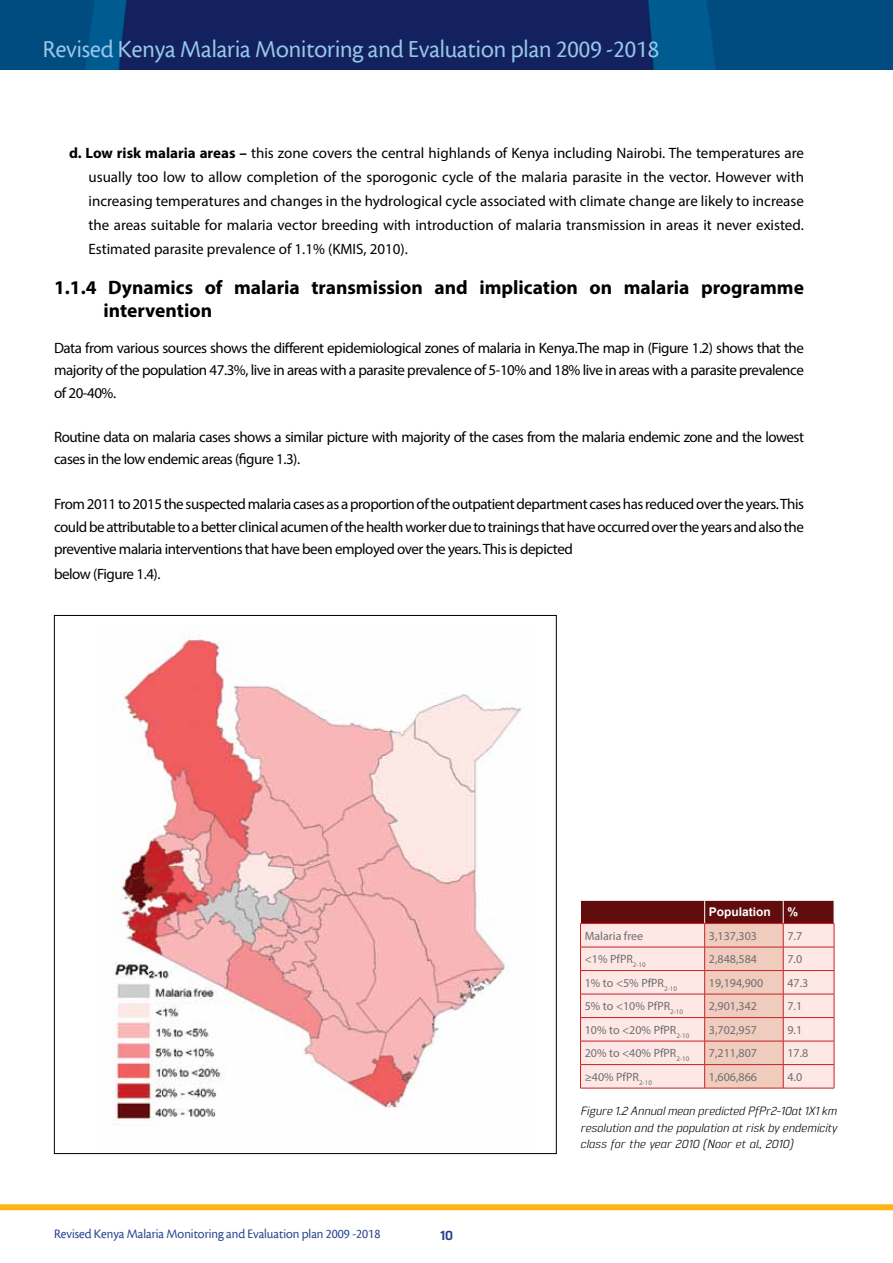
<style>
.page{position:relative;width:893px;height:1263px;background:#fff}
.page>*{position:absolute;margin:0;border:0;box-sizing:border-box;transform-origin:0 0}
.t1{font:25.5px "Cronos Display";color:#97c7eb}
.t2{font:700 19.5px/22.5px "Myriad Pro";color:#000}
.t3{font:15px/22.5px "Myriad Pro";letter-spacing:-.03em;color:#000;text-align:justify}
.t4{font:13.5px "Cronos Display";color:#25408f}
.t5{font:700 13.5px "Eund";color:#25408f}
.t6{font:12px "Myriad Pro";color:#6d6e71}
.t7{font:italic 12px/16.5px "Eund";color:#000;text-align:justify}
.t8{font:700 12px "Arial";color:#fff}
.s1{font-weight:700}
</style>
<div class="page">
<img style="left:0;top:0;width:893px;height:70px">
<div style="left:0;top:1204px;width:893px;height:6px;background:#fcb515"></div>
<hr style="left:580px;top:1088px;width:125px;height:1px;background:#c72027">
<hr style="left:705px;top:1088px;width:78px;height:1px;background:#c72027">
<svg style="left:580px;top:900px;width:255px;height:188px;background:#e4bdb8"></svg>
<hr style="left:783px;top:1064px;width:51px;height:1px;background:#c72027">
<hr style="left:783px;top:1088px;width:51px;height:1px;background:#c72027">
<img style="left:112px;top:633px;width:409px;height:492px">
<h1 class="t1" style="left:43px;top:36px;width:618px">Revised Kenya Malaria Monitoring and Evaluation plan 2009 -2018</h1>
<p class="t3" style="left:89px;top:141px;width:717px;line-height:24px;text-indent:-20px"><span class="s1">d. Low risk malaria areas –</span> this zone covers the central highlands of Kenya including Nairobi. The temperatures are usually too low to allow completion of the sporogonic cycle of the malaria parasite in the vector. However with increasing temperatures and changes in the hydrological cycle associated with climate change are likely to increase the areas suitable for malaria vector breeding with introduction of malaria transmission in areas it never existed.<br>Estimated parasite prevalence of 1.1% (KMIS, 2010).</p>
<h2 class="t2" style="left:103px;top:276px;width:702px;text-indent:-49px">1.1.4 Dynamics of malaria transmission and implication on malaria programme intervention</h2>
<p class="t3" style="left:54px;top:336px;width:751px">Data from various sources shows the different epidemiological zones of malaria in Kenya.The map in (Figure 1.2) shows that the majority of the population 47.3%, live in areas with a parasite prevalence of 5-10% and 18% live in areas with a parasite prevalence of 20-40%.</p>
<p class="t3" style="left:54px;top:425px;width:752px">Routine data on malaria cases shows a similar picture with majority of the cases from the malaria endemic zone and the lowest cases in the low endemic areas (figure 1.3).</p>
<p class="t3" style="left:54px;top:493px;width:751px">From 2011 to 2015 the suspected malaria cases as a proportion of the outpatient department cases has reduced over the years. This could be attributable to a better clinical acumen of the health worker due to trainings that have occurred over the years and also the preventive malaria interventions that have been employed over the years. This is depicted</p>
<p class="t3" style="left:54px;top:563px;width:108px">below (Figure 1.4).</p>
<p class="t8" style="left:709px;top:903px;width:64px">Population</p>
<p class="t8" style="left:787px;top:903px;width:12px">%</p>
<p class="t4" style="left:54px;top:1227px;width:328px">Revised Kenya Malaria Monitoring and Evaluation plan 2009 -2018</p>
<p class="t5" style="left:440px;top:1227px;width:14px">10</p>
<p class="t6" style="left:585px;top:928px;width:60px">Malaria free</p>
<p class="t6" style="left:709px;top:928px;width:50px">3,137,303</p>
<p class="t6" style="left:787px;top:928px;width:16px">7.7</p>
<p class="t6" style="left:585px;top:952px;width:63px">&lt;1% PfPR<sub>2-10</sub></p>
<p class="t6" style="left:709px;top:952px;width:50px">2,848,584</p>
<p class="t6" style="left:787px;top:952px;width:16px">7.0</p>
<p class="t6" style="left:585px;top:975px;width:94px">1% to &lt;5% PfPR<sub>2-10</sub></p>
<p class="t6" style="left:709px;top:975px;width:56px">19,194,900</p>
<p class="t6" style="left:787px;top:975px;width:22px">47.3</p>
<p class="t6" style="left:585px;top:999px;width:100px">5% to &lt;10% PfPR<sub>2-10</sub></p>
<p class="t6" style="left:709px;top:999px;width:50px">2,901,342</p>
<p class="t6" style="left:787px;top:999px;width:16px">7.1</p>
<p class="t6" style="left:585px;top:1022px;width:106px">10% to &lt;20% PfPR<sub>2-10</sub></p>
<p class="t6" style="left:709px;top:1022px;width:50px">3,702,957</p>
<p class="t6" style="left:787px;top:1022px;width:16px">9.1</p>
<p class="t6" style="left:585px;top:1046px;width:106px">20% to &lt;40% PfPR<sub>2-10</sub></p>
<p class="t6" style="left:709px;top:1046px;width:50px">7,211,807</p>
<p class="t6" style="left:787px;top:1046px;width:22px">17.8</p>
<p class="t6" style="left:585px;top:1069px;width:69px">≥40% PfPR<sub>2-10</sub></p>
<p class="t6" style="left:709px;top:1069px;width:50px">1,606,866</p>
<p class="t6" style="left:787px;top:1069px;width:16px">4.0</p>
<p class="t7" style="left:580px;top:1103px;width:258px">Figure 1..2 Annual mean predicted PfPr2-10at 1X1 km resolution and the population at risk by endemicity class for the year 2010 (Noor et al., 2010)</p>
</div>
